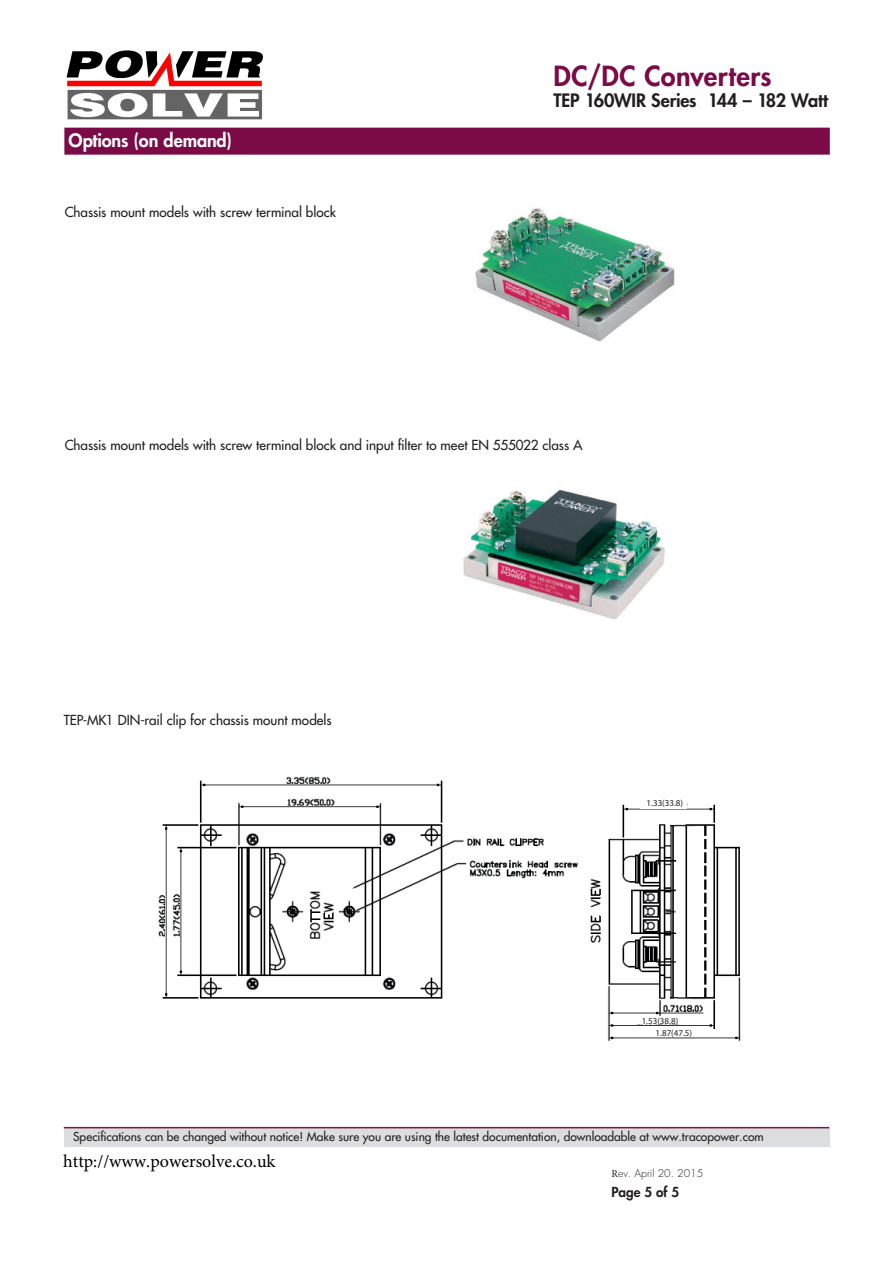
<style>
.page{position:relative;width:893px;height:1263px;background:#fff}
.page>*{position:absolute;margin:0;border:0;box-sizing:border-box;transform-origin:0 0}
.t1{font:800 27px "Futura";letter-spacing:.015em;color:#7b0b46}
.t2{font:18px "Minion Pro";color:#000}
.t3{font:800 18px "Futura";letter-spacing:-.01em;color:#231f20}
.t4{font:800 18px "Futura";letter-spacing:-.005em;color:#fff}
.t5{font:13.5px "Futura";color:#231f20}
.t6{font:800 13.5px "Futura";color:#231f20}
.t7{font:12px "Futura";color:#231f20}
.t8{font:300 10.5px "Futura";color:#231f20}
.t9{font:9px/11.6px "Myriad Pro";color:#231f20}
.s1{font-family:"Minion Pro";font-weight:400}
</style>
<div class="page">
<div style="left:64px;top:1128px;width:765px;height:18px;background:#dcdddf"></div>
<hr style="left:64px;top:1127px;width:765px;height:1px;background:#77154d">
<div style="left:64px;top:128px;width:766px;height:27px;background:#7b0b46"></div>
<img style="left:463px;top:489px;width:202px;height:130px">
<img style="left:475px;top:208px;width:200px;height:134px">
<img style="left:158px;top:776px;width:583px;height:266px">
<div style="left:641px;top:799px;width:46px;height:10px;background:#fff"></div>
<div style="left:635px;top:1016px;width:46px;height:8px;background:#fff"></div>
<div style="left:649px;top:1027px;width:43px;height:9px;background:#fff"></div>
<img style="left:66px;top:50px;width:197px;height:70px">
<h2 class="t4" style="left:69px;top:129px;width:165px">Options (on demand)</h2>
<p class="t5" style="left:65px;top:203px;width:273px">Chassis mount models with screw terminal block</p>
<h1 class="t1" style="left:554px;top:59px;width:219px">DC/DC Converters</h1>
<h2 class="t3" style="left:554px;top:89px;width:276px">TEP 160WIR Series 144 – 182 Watt</h2>
<p class="t5" style="left:65px;top:436px;width:519px">Chassis mount models with screw terminal block and input filter to meet EN 555022 class A</p>
<p class="t5" style="left:64px;top:712px;width:269px">TEP-MK1 DIN-rail clip for chassis mount models</p>
<p class="t9" style="left:647px;top:797px;width:38px">1.33(33.8)</p>
<p class="t9" style="left:656px;top:1015px;width:38px;text-indent:-14px">1.53(38.8)<br>1.87(47.5)</p>
<p class="t7" style="left:73px;top:1129px;width:692px">Specifications can be changed without notice! Make sure you are using the latest documentation, downloadable at www.tracopower.com</p>
<p class="t8" style="left:611px;top:1167px;width:93px"><span class="s1">R</span>ev. April 20. 2015</p>
<p class="t6" style="left:611px;top:1183px;width:69px">Page 5 of 5</p>
<h2 class="t2" style="left:63px;top:1149px;width:214px">http://www.powersolve.co.uk</h2>
</div>
